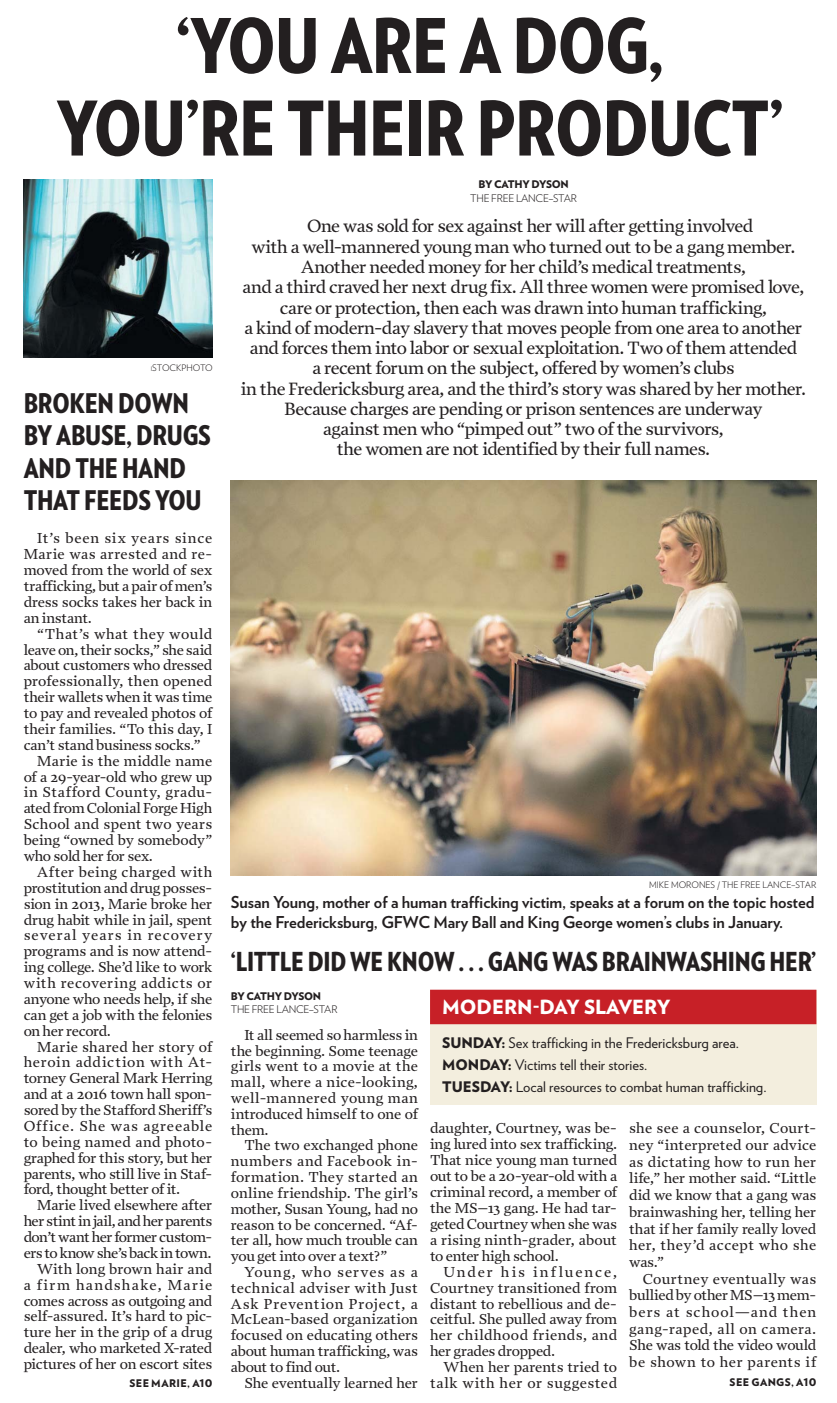
<style>
.page{position:relative;width:837px;height:1403px;background:#fff}
.page>*{position:absolute;margin:0;border:0;box-sizing:border-box;transform-origin:0 0}
.t1{font:900 75px/82.5px "Verlag Condensed";letter-spacing:-.01em;color:#231f20;text-align:center}
.t2{font:900 27px/32.4px "Verlag Condensed";letter-spacing:-.01em;color:#231f20}
.t3{font:900 26.1px "Verlag Condensed";letter-spacing:-.01em;color:#231f20}
.t4{font:900 19.5px "Verlag LF";color:#fff}
.t5{font:18px "Prensa";letter-spacing:-.035em;color:#231f20}
.t6{font:700 16.35px/19.6px "Verlag LF";letter-spacing:-.005em;color:#231f20}
.t7{font:14.7px/15.8px "Prensa";letter-spacing:-.015em;color:#231f20;text-align:justify}
.t8{font:14.7px "Prensa";letter-spacing:.02em;color:#231f20}
.t9{font:14.7px "Prensa";letter-spacing:-.045em;color:#231f20}
.t10{font:14.7px/15.9px "Prensa";letter-spacing:.015em;color:#231f20;text-align:right}
.t11{font:14.7px "Prensa";letter-spacing:.01em;color:#231f20}
.t12{font:14.7px "Prensa";letter-spacing:.025em;color:#231f20}
.t13{font:14.7px "Prensa";letter-spacing:-.04em;color:#231f20}
.t14{font:14.7px "Prensa";letter-spacing:.005em;color:#231f20}
.t15{font:14.7px "Prensa";letter-spacing:.03em;color:#231f20}
.t16{font:14.7px "Prensa";letter-spacing:.06em;color:#231f20}
.t17{font:14.7px "Prensa";letter-spacing:.04em;color:#231f20}
.t18{font:14.7px "Prensa";letter-spacing:.055em;color:#231f20}
.t19{font:14.7px "Prensa";letter-spacing:.085em;color:#231f20}
.t20{font:14.55px/21.9px "Verlag LF";color:#231f20}
.t21{font:300 10.5px "Verlag";letter-spacing:-.025em;color:#231f20}
.t22{font:900 10.5px "Verlag";letter-spacing:-.035em;color:#231f20}
.t23{font:900 10.5px "Verlag LF";letter-spacing:.04em;color:#231f20}
.t24{font:300 9px "Verlag";letter-spacing:-.005em;color:#231f20}
.s1{font-size:6.3px}
.s2{font-weight:900}
</style>
<div class="page">
<img style="left:24px;top:180px;width:189px;height:178px">
<div style="left:430px;top:989px;width:386px;height:115px;background:#f3eede"></div>
<div style="left:430px;top:989px;width:386px;height:35px;background:#c72027"></div>
<img style="left:231px;top:480px;width:585px;height:395px">
<h1 class="t1" style="left:57px;top:6px;width:728px">‘YOU ARE A DOG,<br>YOU’RE THEIR PRODUCT’</h1>
<p class="t24" style="left:151px;top:364px;width:64px"><span class="s1">I</span>STOCKPHOTO</p>
<h2 class="t2" style="left:24px;top:387px;width:189px">BROKEN DOWN<br>BY ABUSE, DRUGS<br>AND THE HAND<br>THAT FEEDS YOU</h2>
<p class="t7" style="left:24px;top:531px;width:190px;text-indent:14px">It’s been six years since Marie was arrested and re&shy;moved from the world of sex trafficking, but a pair of men’s dress socks takes her back in an instant.</p>
<p class="t12" style="left:37px;top:627px;width:177px">“That’s what they would</p>
<p class="t7" style="left:24px;top:642px;width:190px">leave on, their socks,” she said</p>
<p class="t7" style="left:24px;top:658px;width:190px">about customers who dressed</p>
<p class="t14" style="left:24px;top:675px;width:190px">professionally, then opened</p>
<p class="t7" style="left:24px;top:690px;width:190px">their wallets when it was time</p>
<p class="t7" style="left:24px;top:706px;width:190px">to pay and revealed photos of</p>
<p class="t7" style="left:24px;top:722px;width:190px">their families. “To this day, I</p>
<p class="t7" style="left:24px;top:738px;width:178px">can’t stand business socks.”</p>
<p class="t8" style="left:37px;top:754px;width:177px">Marie is the middle name</p>
<p class="t7" style="left:24px;top:769px;width:190px">of a 29-year-old who grew up</p>
<p class="t8" style="left:24px;top:786px;width:190px">in Stafford County, gradu-</p>
<p class="t7" style="left:24px;top:801px;width:190px">ated from Colonial Forge High</p>
<p class="t11" style="left:24px;top:818px;width:190px">School and spent two years</p>
<p class="t7" style="left:24px;top:833px;width:190px">being “owned by somebody”</p>
<p class="t7" style="left:24px;top:849px;width:131px">who sold her for sex.</p>
<p class="t12" style="left:37px;top:865px;width:177px">After being charged with</p>
<p class="t7" style="left:24px;top:880px;width:190px">prostitution and drug posses-</p>
<p class="t7" style="left:24px;top:896px;width:190px">sion in 2013, Marie broke her</p>
<p class="t7" style="left:24px;top:912px;width:190px">drug habit while in jail, spent</p>
<p class="t16" style="left:24px;top:929px;width:190px">several years in recovery</p>
<p class="t7" style="left:24px;top:944px;width:190px">programs and is now attend-</p>
<p class="t7" style="left:24px;top:960px;width:190px">ing college. She’d like to work</p>
<p class="t15" style="left:24px;top:976px;width:190px">with recovering addicts or</p>
<p class="t7" style="left:24px;top:991px;width:190px">anyone who needs help, if she</p>
<p class="t7" style="left:24px;top:1007px;width:190px">can get a job with the felonies</p>
<p class="t7" style="left:24px;top:1023px;width:89px">on her record.</p>
<p class="t11" style="left:37px;top:1040px;width:177px">Marie shared her story of</p>
<p class="t17" style="left:24px;top:1056px;width:190px">heroin addiction with At-</p>
<p class="t7" style="left:24px;top:1071px;width:190px">torney General Mark Herring</p>
<p class="t7" style="left:24px;top:1087px;width:190px">and at a 2016 town hall spon-</p>
<p class="t7" style="left:24px;top:1103px;width:190px">sored by the Stafford Sheriff’s</p>
<p class="t18" style="left:24px;top:1119px;width:190px">Office. She was agreeable</p>
<p class="t8" style="left:24px;top:1135px;width:190px">to being named and photo-</p>
<p class="t7" style="left:24px;top:1150px;width:190px">graphed for this story, but her</p>
<p class="t7" style="left:24px;top:1166px;width:190px">parents, who still live in Staf-</p>
<p class="t7" style="left:24px;top:1182px;width:158px">ford, thought better of it.</p>
<p class="t7" style="left:37px;top:1198px;width:177px">Marie lived elsewhere after</p>
<p class="t13" style="left:24px;top:1214px;width:190px">her stint injail,and her parents</p>
<p class="t9" style="left:24px;top:1230px;width:190px">don’t want her former custom-</p>
<p class="t9" style="left:24px;top:1246px;width:189px">ers to know she’s back in town.</p>
<p class="t7" style="left:37px;top:1261px;width:177px">With long brown hair and</p>
<p class="t19" style="left:24px;top:1278px;width:190px">a firm handshake, Marie</p>
<p class="t7" style="left:24px;top:1293px;width:190px">comes across as outgoing and</p>
<p class="t7" style="left:24px;top:1309px;width:190px">self-assured. It’s hard to pic-</p>
<p class="t7" style="left:24px;top:1325px;width:190px">ture her in the grip of a drug</p>
<p class="t7" style="left:24px;top:1341px;width:190px">dealer, who marketed X-rated</p>
<p class="t7" style="left:24px;top:1356px;width:190px">pictures of her on escort sites</p>
<p class="t23" style="left:129px;top:1376px;width:84px">SEE MARIE, A10</p>
<p class="t22" style="left:478px;top:180px;width:92px">BY CATHY DYSON</p>
<p class="t21" style="left:470px;top:194px;width:108px">THE FREE LANCE–STAR</p>
<p class="t5" style="left:307px;top:219px;width:448px">One was sold for sex against her will after getting involved</p>
<p class="t5" style="left:251px;top:239px;width:545px">with a well-mannered young man who turned out to be a gang member.</p>
<p class="t5" style="left:301px;top:259px;width:446px">Another needed money for her child’s medical treatments,</p>
<p class="t5" style="left:243px;top:280px;width:563px">and a third craved her next drug fix. All three women were promised love,</p>
<p class="t5" style="left:280px;top:300px;width:489px">care or protection, then each was drawn into human trafficking,</p>
<p class="t5" style="left:244px;top:320px;width:559px">a kind of modern-day slavery that moves people from one area to another</p>
<p class="t5" style="left:250px;top:340px;width:549px">and forces them into labor or sexual exploitation. Two of them attended</p>
<p class="t5" style="left:312px;top:361px;width:424px">a recent forum on the subject, offered by women’s clubs</p>
<p class="t5" style="left:241px;top:381px;width:567px">in the Fredericksburg area, and the third’s story was shared by her mother.</p>
<p class="t5" style="left:284px;top:401px;width:479px">Because charges are pending or prison sentences are underway</p>
<p class="t5" style="left:323px;top:421px;width:402px">against men who “pimped out” two of the survivors,</p>
<p class="t5" style="left:337px;top:442px;width:375px">the women are not identified by their full names.</p>
<p class="t24" style="left:649px;top:881px;width:169px">MIKE MORONES / THE FREE LANCE–STAR</p>
<p class="t6" style="left:231px;top:893px;width:585px">Susan Young, mother of a human trafficking victim, speaks at a forum on the topic hosted by the Fredericksburg, GFWC Mary Ball and King George women’s clubs in January.</p>
<h3 class="t3" style="left:231px;top:946px;width:587px">‘LITTLE DID WE KNOW . . . GANG WAS BRAINWASHING HER’</h3>
<p class="t22" style="left:231px;top:991px;width:92px">BY CATHY DYSON</p>
<p class="t21" style="left:231px;top:1005px;width:108px">THE FREE LANCE–STAR</p>
<p class="t7" style="left:231px;top:1027px;width:189px;text-indent:14px">It all seemed so harmless in the beginning. Some teenage girls went to a movie at the mall, where a nice-looking, well-mannered young man introduced himself to one of them.</p>
<p class="t7" style="left:231px;top:1138px;width:189px;text-indent:14px">The two exchanged phone numbers and Facebook in&shy;formation. They started an online friendship. The girl’s mother, Susan Young, had no reason to be concerned. “Af&shy;ter all, how much trouble can you get into over a text?”</p>
<p class="t7" style="left:231px;top:1264px;width:189px;text-indent:14px">Young, who serves as a technical adviser with Just Ask Prevention Project, a McLean-based organization focused on educating others about human trafficking, was about to find out.</p>
<p class="t7" style="left:244px;top:1375px;width:175px">She eventually learned her</p>
<h3 class="t4" style="left:442px;top:996px;width:230px">MODERN-DAY SLAVERY</h3>
<p class="t20" style="left:442px;top:1033px;width:326px"><span class="s2">SUNDAY:</span> Sex trafficking in the Fredericksburg area.<br><span class="s2">MONDAY:</span> Victims tell their stories.<br><span class="s2">TUESDAY:</span> Local resources to combat human trafficking.</p>
<p class="t7" style="left:430px;top:1121px;width:189px">daughter, Courtney, was be&shy;ing lured into sex trafficking.<br>That nice young man turned out to be a 20-year-old with a criminal record, a member of the MS–13 gang. He had tar&shy;geted Courtney when she was a rising ninth-grader, about to enter high school.</p>
<p class="t7" style="left:430px;top:1264px;width:189px;text-indent:14px">Under his influence, Courtney transitioned from distant to rebellious and de&shy;ceitful. She pulled away from her childhood friends, and her grades dropped.</p>
<p class="t10" style="left:430px;top:1359px;width:189px">When her parents tried to talk with her or suggested</p>
<p class="t7" style="left:629px;top:1120px;width:189px;line-height:16.6px">she see a counselor, Court&shy;ney “interpreted our advice as dictating how to run her life,” her mother said. “Little did we know that a gang was brainwashing her, telling her that if her family really loved her, they’d accept who she was.”</p>
<p class="t7" style="left:629px;top:1271px;width:189px;line-height:16.6px;text-indent:14px">Courtney eventually was bullied by otherMS–13mem&shy;bers at school—and then gang-raped, all on camera.<br>She was told the video would be shown to her parents if</p>
<p class="t23" style="left:729px;top:1375px;width:88px">SEE GANGS, A10</p>
</div>
